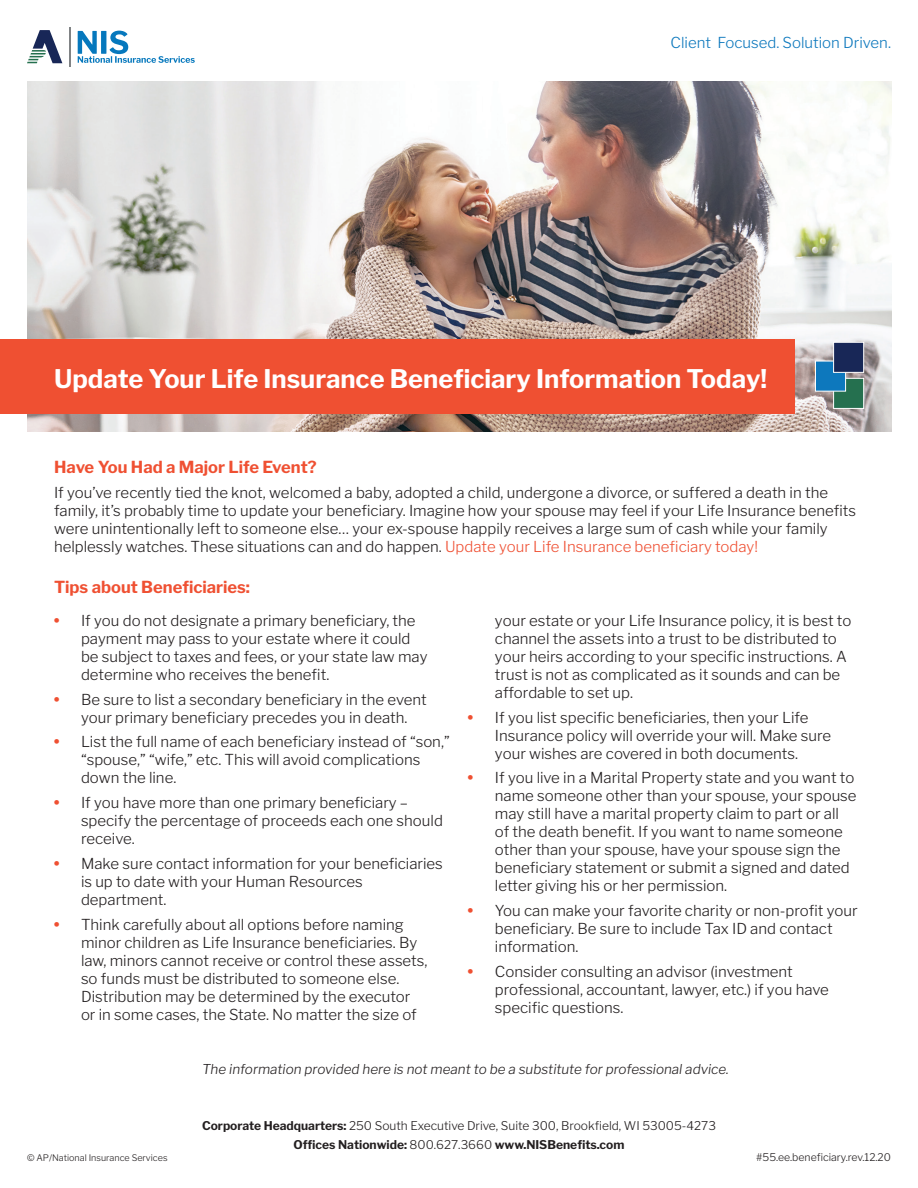
<style>
.page{position:relative;width:918px;height:1188px;background:#fff}
.page>*{position:absolute;margin:0;border:0;box-sizing:border-box;transform-origin:0 0}
.t1{font:700 25.5px "Libre Franklin";color:#fff}
.t2{font:700 16.5px "Libre Franklin";color:#ef5032}
.t3{font:300 15px/18px "Libre Franklin";color:#231f20}
.t4{font:300 15px "Libre Franklin";color:#0d78bd}
.t5{font:italic 300 13.5px "Libre Franklin";color:#231f20}
.t6{font:300 12px/18.1px "Libre Franklin";color:#231f20;text-align:center}
.t7{font:300 10.5px "Libre Franklin";color:#231f20}
.t8{font:300 9px "Libre Franklin";color:#231f20}
.s1{color:#ef5033}
.s2{font-weight:900;color:#ef5032}
.s3{font-weight:700}
</style>
<div class="page">
<svg style="left:27px;top:30px;width:35px;height:33px"></svg>
<hr style="left:70px;top:27px;width:1px;height:40px;background:#808385">
<svg style="left:78px;top:31px;width:117px;height:32px"></svg>
<img style="left:27px;top:81px;width:864px;height:351px">
<div style="left:0;top:339px;width:795px;height:74px;background:#ef5032"></div>
<div style="left:833px;top:378px;width:31px;height:31px;background:#25704f;border:1px solid #fff"></div>
<div style="left:815px;top:361px;width:31px;height:30px;background:#0d78bd;border:1px solid #fff"></div>
<div style="left:833px;top:342px;width:31px;height:31px;background:#182757;border:1px solid #fff"></div>
<p class="t4" style="left:671px;top:34px;width:222px">Client Focused. Solution Driven.</p>
<h1 class="t1" style="left:54px;top:364px;width:715px">Update Your Life Insurance Beneficiary Information Today!</h1>
<p class="t2" style="left:54px;top:457px;width:264px">Have You Had a Major Life Event?</p>
<p class="t3" style="left:54px;top:484px;width:804px">If you’ve recently tied the knot, welcomed a baby, adopted a child, undergone a divorce, or suffered a death in the family, it’s probably time to update your beneficiary. Imagine how your spouse may feel if your Life Insurance benefits were unintentionally left to someone else… your ex-spouse happily receives a large sum of cash while your family helplessly watches. These situations can and do happen. <span class="s1">Update your Life Insurance beneficiary today!</span></p>
<p class="t2" style="left:54px;top:577px;width:198px">Tips about Beneficiaries:</p>
<p class="t3" style="left:81px;top:611px;width:348px;text-indent:-27px"><span class="s2">•</span> If you do not designate a primary beneficiary, the payment may pass to your estate where it could be subject to taxes and fees, or your state law may determine who receives the benefit.</p>
<p class="t3" style="left:54px;top:690px;width:374px;text-align:center"><span class="s2">•</span> Be sure to list a secondary beneficiary in the event your primary beneficiary precedes you in death.</p>
<p class="t3" style="left:81px;top:733px;width:370px;text-indent:-27px"><span class="s2">•</span> List the full name of each beneficiary instead of “son,” “spouse,” “wife,” etc. This will avoid complications down the line.</p>
<p class="t3" style="left:81px;top:794px;width:363px;text-indent:-27px"><span class="s2">•</span> If you have more than one primary beneficiary – specify the percentage of proceeds each one should receive.</p>
<p class="t3" style="left:81px;top:854px;width:363px;text-indent:-27px"><span class="s2">•</span> Make sure contact information for your beneficiaries is up to date with your Human Resources department.</p>
<p class="t3" style="left:81px;top:915px;width:348px;text-indent:-27px"><span class="s2">•</span> Think carefully about all options before naming minor children as Life Insurance beneficiaries. By law, minors cannot receive or control these assets, so funds must be distributed to someone else.<br>Distribution may be determined by the executor or in some cases, the State. No matter the size of</p>
<p class="t3" style="left:495px;top:611px;width:358px">your estate or your Life Insurance policy, it is best to channel the assets into a trust to be distributed to your heirs according to your specific instructions. A trust is not as complicated as it sounds and can be affordable to set up.</p>
<p class="t3" style="left:495px;top:708px;width:338px;text-indent:-27px"><span class="s2">•</span> If you list specific beneficiaries, then your Life<br>Insurance policy will override your will. Make sure your wishes are covered in both documents.</p>
<p class="t3" style="left:495px;top:769px;width:363px;text-indent:-27px"><span class="s2">•</span> If you live in a Marital Property state and you want to name someone other than your spouse, your spouse may still have a marital property claim to part or all of the death benefit. If you want to name someone other than your spouse, have your spouse sign the beneficiary statement or submit a signed and dated letter giving his or her permission.</p>
<p class="t3" style="left:495px;top:902px;width:364px;text-indent:-27px"><span class="s2">•</span> You can make your favorite charity or non-profit your beneficiary. Be sure to include Tax ID and contact information.</p>
<p class="t3" style="left:495px;top:962px;width:335px;text-indent:-27px"><span class="s2">•</span> Consider consulting an advisor (investment professional, accountant, lawyer, etc.) if you have specific questions.</p>
<p class="t5" style="left:202px;top:1061px;width:528px">The information provided here is not meant to be a substitute for professional advice.</p>
<p class="t6" style="left:202px;top:1117px;width:515px"><span class="s3">Corporate Headquarters:</span> 250 South Executive Drive, Suite 300, Brookfield, WI 53005-4273<br><span class="s3">Offices Nationwide:</span> 800.627.3660 <span class="s3">www.NISBenefits.com</span></p>
<p class="t8" style="left:27px;top:1152px;width:142px">© AP/National Insurance Services</p>
<p class="t7" style="left:756px;top:1151px;width:136px">#55.ee.beneficiary.rev.12.20</p>
</div>
